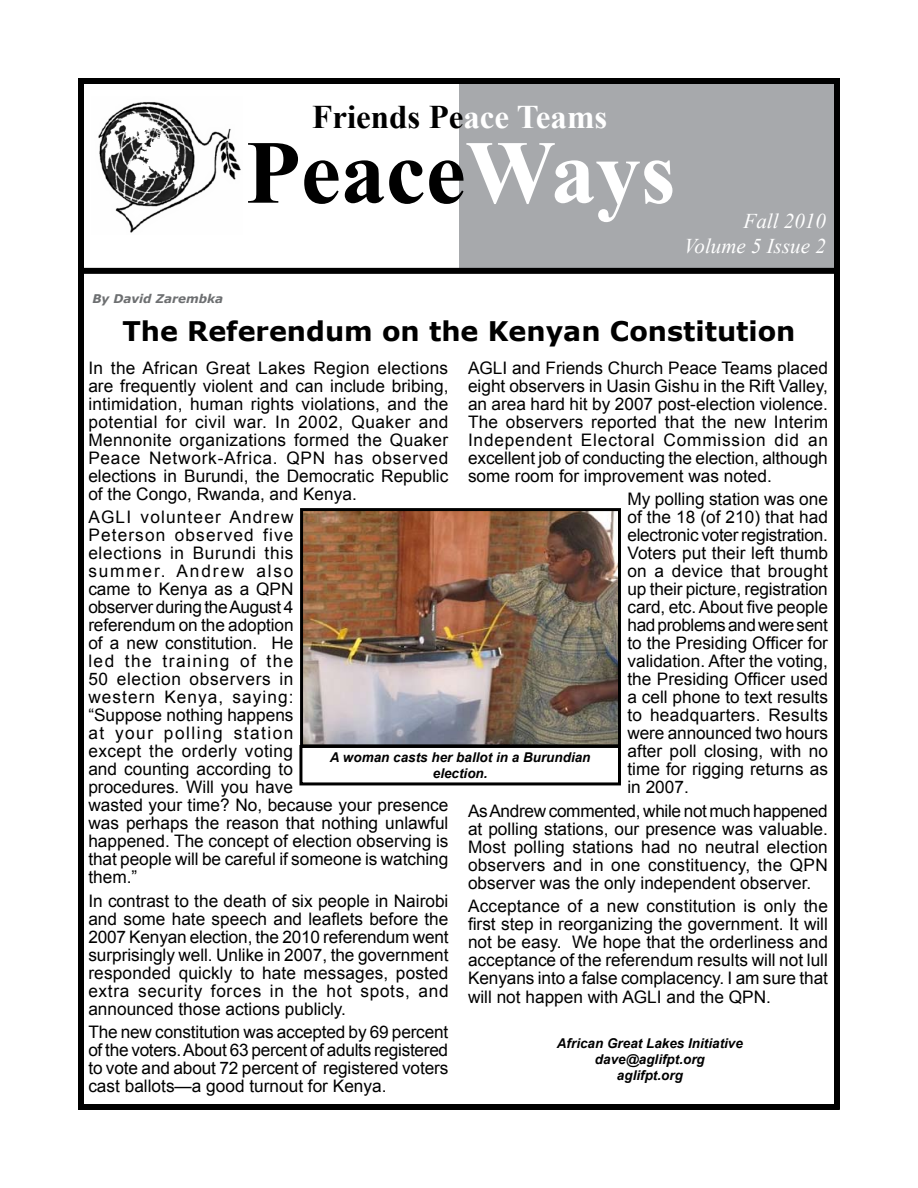
<style>
.page{position:relative;width:918px;height:1188px;background:#fff}
.page>*{position:absolute;margin:0;border:0;box-sizing:border-box;transform-origin:0 0}
.t1{font:700 90px "Times New Roman";color:#000}
.t2{font:700 33px "Times New Roman";color:#000}
.t3{font:700 27px "Verdana";color:#000}
.t4{font:italic 21px/25.2px "Times New Roman";color:#fff;text-align:right}
.t5{font:17.25px/18px "Arial";color:#000;text-align:justify}
.t6{font:italic 700 13.5px/16.2px "Arial";color:#000;text-align:center}
.t7{font:italic 700 12px "Verdana";color:#6d6f71}
.s1{color:#fff}
</style>
<div class="page">
<div style="left:459px;top:81px;width:378px;height:187px;background:#a7a9ac"></div>
<div style="left:81px;top:268px;width:756px;height:6px;background:#000"></div>
<img style="left:98px;top:102px;width:143px;height:131px">
<div style="left:78px;top:81px;width:6px;height:1026px;background:#000"></div>
<div style="left:78px;top:78px;width:759px;height:6px;background:#000"></div>
<div style="left:834px;top:78px;width:6px;height:1032px;background:#000"></div>
<div style="left:78px;top:1104px;width:762px;height:6px;background:#000"></div>
<img style="left:304px;top:512px;width:313px;height:231px">
<div style="left:300px;top:508px;width:321px;height:239px;border:3px solid #000"></div>
<div style="left:299px;top:745px;width:322px;height:40px;border:3px solid #000"></div>
<p class="t7" style="left:92px;top:291px;width:132px">By David Zarembka</p>
<h2 class="t2" style="left:312px;top:94px;width:297px">Friends Pe<span class="s1">ace Teams</span></h2>
<h1 class="t1" style="left:246px;top:110px;width:431px">Peace<span class="s1">Ways</span></h1>
<p class="t4" style="left:684px;top:207px;width:143px">Fall 2010<br>Volume 5 Issue 2</p>
<h3 class="t3" style="left:122px;top:314px;width:675px">The Referendum on the Kenyan Constitution</h3>
<p class="t5" style="left:88px;top:359px;width:362px">In the African Great Lakes Region elections are frequently violent and can include bribing, intimidation, human rights violations, and the potential for civil war. In 2002, Quaker and Mennonite organizations formed the Quaker Peace Network-Africa. QPN has observed elections in Burundi, the Democratic Republic of the Congo, Rwanda, and Kenya.</p>
<p class="t5" style="left:88px;top:508px;width:362px;text-align:left">AGLI volunteer Andrew<br>Peterson observed five<br>elections in Burundi this<br>summer. Andrew also<br>came to Kenya as a QPN<br>observer during the August 4<br>referendum on the adoption<br>of a new constitution. He<br>led the training of the<br>50 election observers in<br>western Kenya, saying:<br>“Suppose nothing happens<br>at your polling station<br>except the orderly voting<br>and counting according to<br>procedures. Will you have<br>wasted your time? No, because your presence was perhaps the reason that nothing unlawful happened. The concept of election observing is that people will be careful if someone is watching them.”</p>
<p class="t5" style="left:88px;top:892px;width:362px">In contrast to the death of six people in Nairobi and some hate speech and leaflets before the 2007 Kenyan election, the 2010 referendum went surprisingly well. Unlike in 2007, the government responded quickly to hate messages, posted extra security forces in the hot spots, and announced those actions publicly.</p>
<p class="t5" style="left:88px;top:1023px;width:362px">The new constitution was accepted by 69 percent of the voters. About 63 percent of adults registered to vote and about 72 percent of registered voters cast ballots—a good turnout for Kenya.</p>
<p class="t5" style="left:468px;top:359px;width:362px">AGLI and Friends Church Peace Teams placed eight observers in Uasin Gishu in the Rift Valley, an area hard hit by 2007 post-election violence.<br>The observers reported that the new Interim Independent Electoral Commission did an excellent job of conducting the election, although some room for improvement was noted.</p>
<p class="t5" style="left:627px;top:490px;width:202px">My polling station was one of the 18 (of 210) that had electronic voter registration.<br>Voters put their left thumb on a device that brought up their picture, registration card, etc. About five people had problems and were sent to the Presiding Officer for validation. After the voting, the Presiding Officer used a cell phone to text results to headquarters. Results were announced two hours after poll closing, with no time for rigging returns as in 2007.</p>
<p class="t5" style="left:468px;top:802px;width:361px">As Andrew commented, while not much happened at polling stations, our presence was valuable.<br>Most polling stations had no neutral election observers and in one constituency, the QPN observer was the only independent observer.</p>
<p class="t5" style="left:468px;top:897px;width:362px">Acceptance of a new constitution is only the first step in reorganizing the government. It will not be easy. We hope that the orderliness and acceptance of the referendum results will not lull Kenyans into a false complacency. I am sure that will not happen with AGLI and the QPN.</p>
<p class="t6" style="left:557px;top:1035px;width:188px">African Great Lakes Initiative dave@aglifpt.org<br>aglifpt.org</p>
<p class="t6" style="left:330px;top:749px;width:262px">A woman casts her ballot in a Burundian election.</p>
</div>
